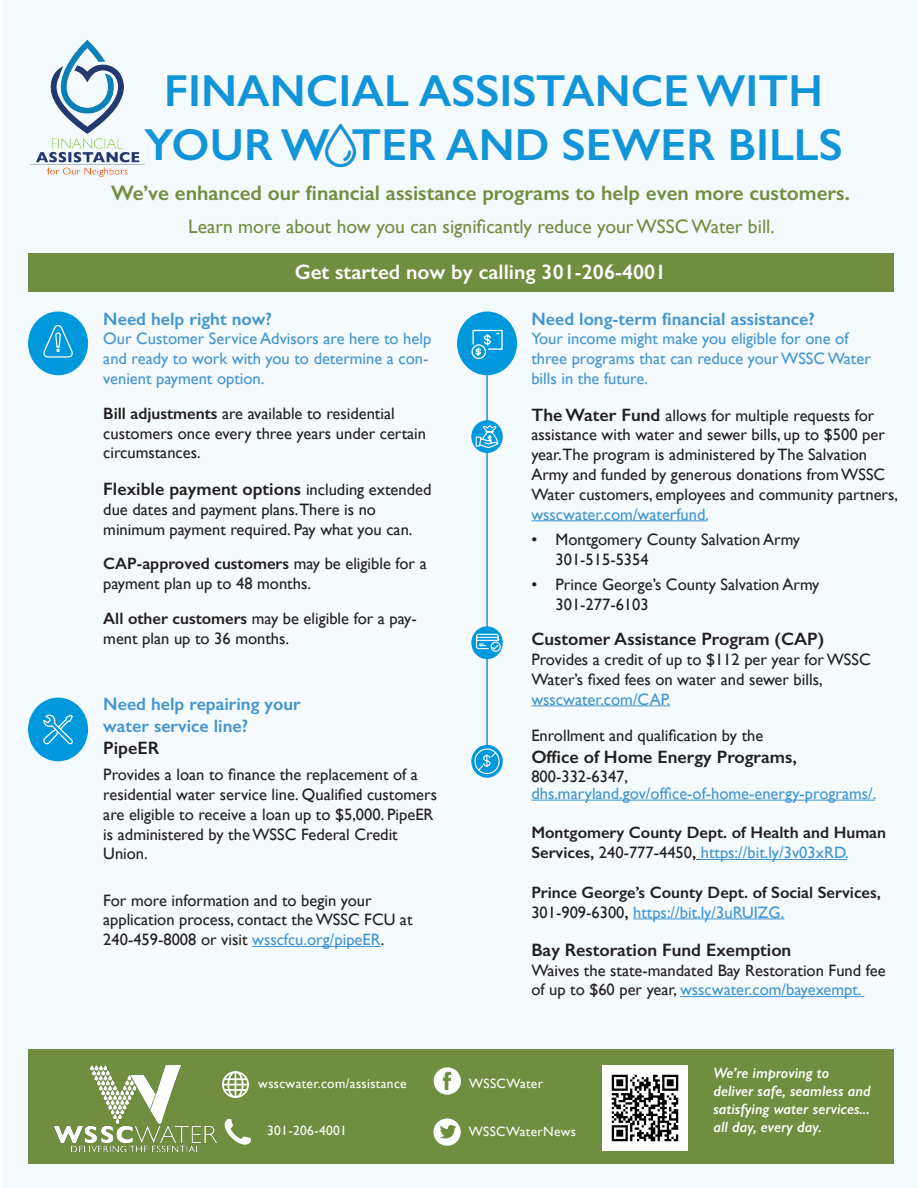
<style>
.page{position:relative;width:918px;height:1188px;background:#fff}
.page>*{position:absolute;margin:0;border:0;box-sizing:border-box;transform-origin:0 0}
.t1{font:600 45px "Gill Sans";color:#1295d8}
.t2{font:600 21px "Gill Sans";color:#708e40}
.t3{font:600 21px "Gill Sans";color:#fff}
.t4{font:19.5px "Gill Sans";color:#708e40}
.t5{font:600 18px "Gill Sans";color:#231f20}
.t6{font:600 18px "Gill Sans";color:#4195d1}
.t7{font:16.5px/19.8px "Gill Sans";color:#231f20}
.t8{font:16.5px/19.8px "Gill Sans";color:#4195d1}
.t9{font:600 16.5px/19.8px "Gill Sans";color:#231f20}
.t10{font:italic 600 15px/18px "Gill Sans";color:#fff}
.Name{font:13.5px "Gill Sans";letter-spacing:.025em;color:#fff}
.s1{font-weight:600;font-size:18px}
.s2{color:#4195d1}
.s3{font-weight:400}
.s4{font-weight:400;color:#4195d1}
.s5{font-weight:600}
.s6{font-weight:400;font-size:16.5px}
</style>
<div class="page">
<div style="left:2px;top:0;width:916px;height:1188px;background:#f5fafd"></div>
<hr style="left:486px;top:375px;width:2px;height:399px;background:#1295d8">
<div style="left:28px;top:253px;width:865px;height:39px;background:#708e40"></div>
<hr style="left:531px;top:520px;width:176px;height:1px;background:#4195d1">
<hr style="left:531px;top:706px;width:139px;height:1px;background:#4195d1">
<hr style="left:531px;top:800px;width:344px;height:1px;background:#4195d1">
<hr style="left:701px;top:859px;width:146px;height:1px;background:#4195d1">
<hr style="left:633px;top:919px;width:151px;height:1px;background:#4195d1">
<hr style="left:680px;top:996px;width:184px;height:1px;background:#4195d1">
<hr style="left:252px;top:946px;width:129px;height:1px;background:#4195d1">
<img style="left:30px;top:39px;width:115px;height:138px">
<img style="left:324px;top:124px;width:33px;height:42px">
<div style="left:28px;top:1049px;width:866px;height:115px;background:#708e40"></div>
<img style="left:54px;top:1065px;width:163px;height:87px">
<div style="left:433px;top:1118px;width:28px;height:28px;background:#fff;border-radius:50%"></div>
<div style="left:434px;top:1067px;width:27px;height:28px;background:#fff;border-radius:50%"></div>
<svg style="left:440px;top:1125px;width:16px;height:14px"></svg>
<svg style="left:443px;top:1072px;width:8px;height:18px"></svg>
<svg style="left:225px;top:1118px;width:26px;height:27px"></svg>
<svg style="left:222px;top:1071px;width:27px;height:26px"></svg>
<img style="left:602px;top:1065px;width:85px;height:85px">
<div style="left:28px;top:312px;width:60px;height:63px;background:#0098dd;border-radius:50%"></div>
<svg style="left:43px;top:325px;width:30px;height:33px"></svg>
<div style="left:457px;top:312px;width:60px;height:63px;background:#0098dd;border-radius:50%"></div>
<svg style="left:471px;top:329px;width:32px;height:31px"></svg>
<div style="left:28px;top:698px;width:60px;height:63px;background:#0098dd;border-radius:50%"></div>
<svg style="left:43px;top:697px;width:31px;height:48px"></svg>
<div style="left:471px;top:420px;width:32px;height:33px;background:#0098dd;border-radius:50%"></div>
<div style="left:471px;top:626px;width:32px;height:33px;background:#0098dd;border-radius:50%"></div>
<svg style="left:471px;top:745px;width:32px;height:33px"></svg>
<svg style="left:475px;top:424px;width:24px;height:25px"></svg>
<svg style="left:475px;top:633px;width:26px;height:19px"></svg>
<svg style="left:472px;top:746px;width:30px;height:29px"></svg>
<p class="t1" style="left:164px;top:63px;width:661px">FINANCIAL ASSISTANCE WITH</p>
<p class="t1" style="left:144px;top:117px;width:700px">YOUR W TER AND SEWER BILLS</p>
<p class="t2" style="left:111px;top:180px;width:740px">We’ve enhanced our financial assistance programs to help even more customers.</p>
<p class="t4" style="left:188px;top:215px;width:588px">Learn more about how you can significantly reduce your WSSC Water bill.</p>
<p class="t3" style="left:295px;top:259px;width:373px">Get started now by calling 301-206-4001</p>
<p class="t6" style="left:531px;top:308px;width:285px">Need long-term financial assistance?</p>
<p class="t8" style="left:531px;top:329px;width:341px">Your income might make you eligible for one of three programs that can reduce your WSSC Water bills in the future.</p>
<p class="t7" style="left:531px;top:405px;width:368px"><span class="s1">The Water Fund</span> allows for multiple requests for assistance with water and sewer bills, up to $500 per year.The program is administered by The Salvation Army and funded by generous donations from WSSC Water customers, employees and community partners, <span class="s2">wsscwater.com/waterfund.</span></p>
<p class="t7" style="left:556px;top:529px;width:246px;text-indent:-24px">• Montgomery County Salvation Army<br>301-515-5354</p>
<p class="t7" style="left:556px;top:575px;width:265px;text-indent:-24px">• Prince George’s County Salvation Army<br>301-277-6103</p>
<p class="t5" style="left:531px;top:628px;width:294px">Customer Assistance Program (CAP)</p>
<p class="t7" style="left:531px;top:649px;width:341px">Provides a credit of up to $112 per year for WSSC<br>Water’s fixed fees on water and sewer bills, <span class="s2">wsscwater.com/CAP.</span></p>
<p class="t7" style="left:531px;top:725px;width:234px">Enrollment and qualification by the</p>
<p class="t5" style="left:531px;top:746px;width:267px">Office of Home Energy Programs,</p>
<p class="t7" style="left:531px;top:767px;width:98px">800-332-6347,</p>
<p class="t8" style="left:531px;top:783px;width:347px">dhs.maryland.gov/office-of-home-energy-programs/.</p>
<p class="t9" style="left:531px;top:823px;width:356px">Montgomery County Dept. of Health and Human<br>Services, <span class="s3">240-777-4450</span>, <span class="s4">https://bit.ly/3v03xRD.</span></p>
<p class="t9" style="left:531px;top:882px;width:351px">Prince George’s County Dept. of Social Services,<br><span class="s3">301-909-6300</span>, <span class="s4">https://bit.ly/3uRUIZG.</span></p>
<p class="t5" style="left:531px;top:939px;width:262px">Bay Restoration Fund Exemption</p>
<p class="t7" style="left:531px;top:960px;width:356px">Waives the state-mandated Bay Restoration Fund fee of up to $60 per year, <span class="s2">wsscwater.com/bayexempt.</span></p>
<p class="t6" style="left:103px;top:308px;width:170px">Need help right now?</p>
<p class="t8" style="left:103px;top:329px;width:329px">Our Customer Service Advisors are here to help and ready to work with you to determine a con&shy;venient payment option.</p>
<p class="t7" style="left:103px;top:403px;width:324px"><span class="s5">Bill adjustments</span> are available to residential customers once every three years under certain circumstances.</p>
<p class="t5" style="left:103px;top:478px;width:330px">Flexible payment options <span class="s6">including extended</span></p>
<p class="t7" style="left:103px;top:499px;width:311px">due dates and payment plans.There is no minimum payment required. Pay what you can.</p>
<p class="t7" style="left:103px;top:554px;width:325px"><span class="s5">CAP-approved customers</span> may be eligible for a payment plan up to 48 months.</p>
<p class="t7" style="left:103px;top:608px;width:315px"><span class="s5">All other customers</span> may be eligible for a pay&shy;ment plan up to 36 months.</p>
<p class="t6" style="left:103px;top:693px;width:199px">Need help repairing your</p>
<p class="t6" style="left:103px;top:715px;width:146px">water service line?</p>
<p class="t5" style="left:103px;top:737px;width:57px">PipeER</p>
<p class="t7" style="left:103px;top:765px;width:335px">Provides a loan to finance the replacement of a residential water service line. Qualified customers are eligible to receive a loan up to $5,000. PipeER is administered by the WSSC Federal Credit Union.</p>
<p class="t7" style="left:103px;top:890px;width:311px">For more information and to begin your application process, contact the WSSC FCU at<br>240-459-8008 or visit <span class="s2">wsscfcu.org/pipeER</span>.</p>
<p class="Name" style="left:258px;top:1075px;width:150px">wsscwater.com/assistance</p>
<p class="Name" style="left:469px;top:1076px;width:76px">WSSCWater</p>
<p class="t10" style="left:713px;top:1064px;width:159px">We’re improving to deliver safe, seamless and satisfying water services...</p>
<p class="Name" style="left:267px;top:1123px;width:81px">301-206-4001</p>
<p class="Name" style="left:469px;top:1124px;width:109px">WSSCWaterNews</p>
<p class="t10" style="left:713px;top:1118px;width:110px">all day, every day.</p>
</div>
